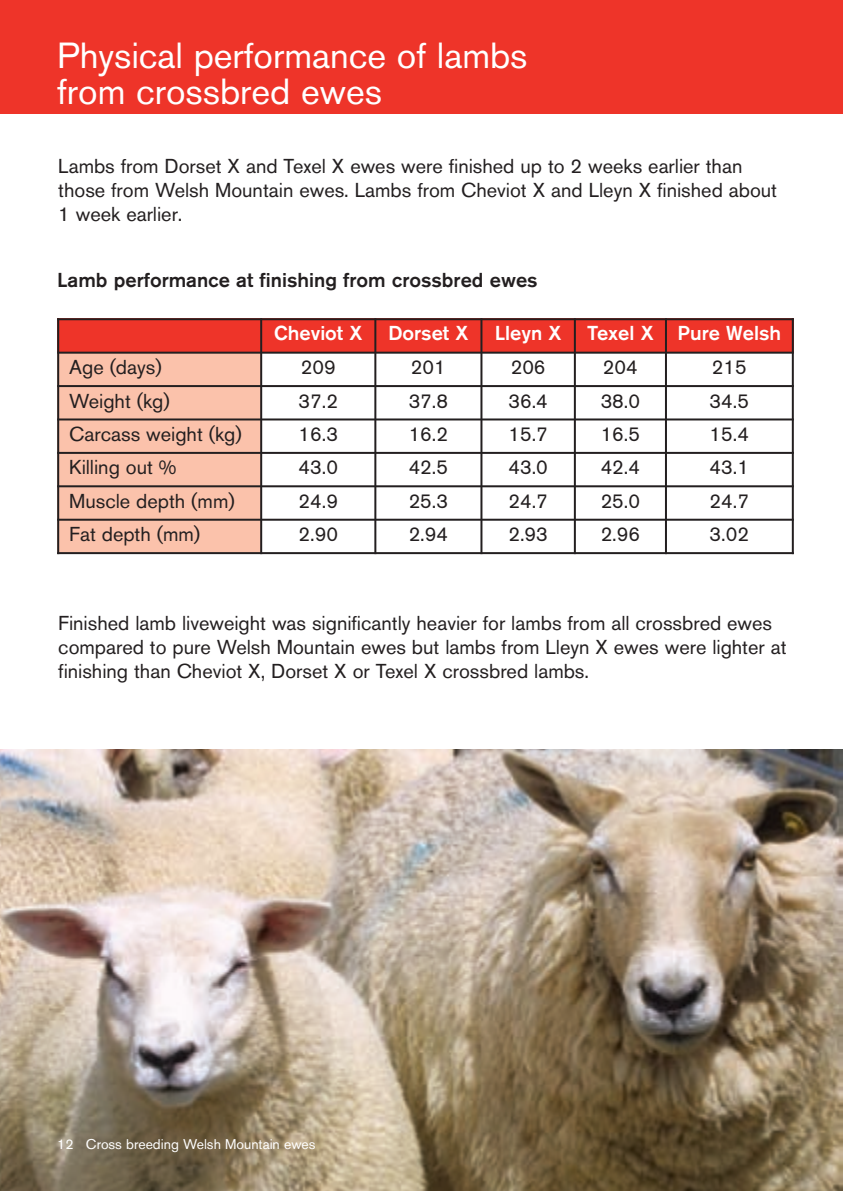
<style>
.page{position:relative;width:843px;height:1191px;background:#fff}
.page>*{position:absolute;margin:0;border:0;box-sizing:border-box;transform-origin:0 0}
.t1{font:36px/36px "Akzidenz Grotesk BQ";color:#fff}
.t2{font:20px/24px "Akzidenz Grotesk BQ";color:#231f20}
.t3{font:500 20px "Akzidenz Grotesk BQ";color:#231f20}
.t4{font:500 20px "Akzidenz Grotesk BQ";color:#fff}
.t5{font:14px "Akzidenz Grotesk BQ";color:#fff}
</style>
<div class="page">
<img style="left:0;top:749px;width:842px;height:441px">
<div style="left:0;top:0;width:843px;height:114px;background:#ee3429"></div>
<div style="left:57px;top:318px;width:204px;height:34px;background:#ee3429"></div>
<div style="left:261px;top:318px;width:114px;height:34px;background:#ee3429"></div>
<div style="left:375px;top:318px;width:106px;height:34px;background:#ee3429"></div>
<div style="left:481px;top:318px;width:94px;height:34px;background:#ee3429"></div>
<div style="left:575px;top:318px;width:91px;height:34px;background:#ee3429"></div>
<div style="left:666px;top:318px;width:128px;height:34px;background:#ee3429"></div>
<div style="left:57px;top:352px;width:204px;height:34px;background:#fbc2ab"></div>
<div style="left:57px;top:386px;width:204px;height:33px;background:#fbc2ab"></div>
<div style="left:57px;top:419px;width:204px;height:34px;background:#fbc2ab"></div>
<div style="left:57px;top:453px;width:204px;height:33px;background:#fbc2ab"></div>
<div style="left:57px;top:486px;width:204px;height:33px;background:#fbc2ab"></div>
<div style="left:57px;top:519px;width:204px;height:35px;background:#fbc2ab"></div>
<hr style="left:57px;top:318px;width:2px;height:236px;background:#231f20">
<hr style="left:260px;top:318px;width:2px;height:236px;background:#231f20">
<hr style="left:374px;top:318px;width:2px;height:236px;background:#231f20">
<hr style="left:480px;top:318px;width:2px;height:236px;background:#231f20">
<hr style="left:574px;top:318px;width:2px;height:236px;background:#231f20">
<hr style="left:665px;top:318px;width:2px;height:236px;background:#231f20">
<hr style="left:792px;top:318px;width:2px;height:236px;background:#231f20">
<hr style="left:57px;top:318px;width:737px;height:2px;background:#231f20">
<hr style="left:57px;top:351px;width:737px;height:2px;background:#231f20">
<hr style="left:57px;top:385px;width:737px;height:2px;background:#231f20">
<hr style="left:57px;top:418px;width:737px;height:2px;background:#231f20">
<hr style="left:57px;top:452px;width:737px;height:2px;background:#231f20">
<hr style="left:57px;top:485px;width:737px;height:2px;background:#231f20">
<hr style="left:57px;top:518px;width:737px;height:2px;background:#231f20">
<hr style="left:57px;top:552px;width:737px;height:2px;background:#231f20">
<h1 class="t1" style="left:57px;top:41px;width:472px">Physical performance of lambs from crossbred ewes</h1>
<p class="t2" style="left:58px;top:157px;width:720px">Lambs from Dorset X and Texel X ewes were finished up to 2 weeks earlier than those from Welsh Mountain ewes. Lambs from Cheviot X and Lleyn X finished about<br>1 week earlier.</p>
<p class="t3" style="left:57px;top:272px;width:482px">Lamb performance at finishing from crossbred ewes</p>
<p class="t4" style="left:274px;top:326px;width:90px">Cheviot X</p>
<p class="t4" style="left:388px;top:326px;width:81px">Dorset X</p>
<p class="t4" style="left:495px;top:326px;width:68px">Lleyn X</p>
<p class="t4" style="left:587px;top:326px;width:196px">Texel X Pure Welsh</p>
<p class="t2" style="left:69px;top:357px;width:94px">Age (days)</p>
<p class="t2" style="left:301px;top:357px;width:36px">209</p>
<p class="t2" style="left:411px;top:357px;width:36px">201</p>
<p class="t2" style="left:511px;top:357px;width:36px">206</p>
<p class="t2" style="left:603px;top:357px;width:36px">204</p>
<p class="t2" style="left:712px;top:357px;width:36px">215</p>
<p class="t2" style="left:69px;top:391px;width:102px">Weight (kg)</p>
<p class="t2" style="left:298px;top:391px;width:41px">37.2</p>
<p class="t2" style="left:409px;top:391px;width:41px">37.8</p>
<p class="t2" style="left:508px;top:391px;width:41px">36.4</p>
<p class="t2" style="left:601px;top:391px;width:41px">38.0</p>
<p class="t2" style="left:710px;top:391px;width:41px">34.5</p>
<p class="t2" style="left:69px;top:424px;width:174px">Carcass weight (kg)</p>
<p class="t2" style="left:298px;top:424px;width:41px">16.3</p>
<p class="t2" style="left:409px;top:424px;width:41px">16.2</p>
<p class="t2" style="left:508px;top:424px;width:41px">15.7</p>
<p class="t2" style="left:601px;top:424px;width:41px">16.5</p>
<p class="t2" style="left:710px;top:424px;width:41px">15.4</p>
<p class="t2" style="left:69px;top:457px;width:109px">Killing out %</p>
<p class="t2" style="left:298px;top:457px;width:41px">43.0</p>
<p class="t2" style="left:409px;top:457px;width:41px">42.5</p>
<p class="t2" style="left:508px;top:457px;width:41px">43.0</p>
<p class="t2" style="left:601px;top:457px;width:41px">42.4</p>
<p class="t2" style="left:710px;top:457px;width:41px">43.1</p>
<p class="t2" style="left:69px;top:491px;width:167px">Muscle depth (mm)</p>
<p class="t2" style="left:298px;top:491px;width:41px">24.9</p>
<p class="t2" style="left:409px;top:491px;width:41px">25.3</p>
<p class="t2" style="left:508px;top:491px;width:41px">24.7</p>
<p class="t2" style="left:601px;top:491px;width:41px">25.0</p>
<p class="t2" style="left:710px;top:491px;width:41px">24.7</p>
<p class="t2" style="left:69px;top:524px;width:133px">Fat depth (mm)</p>
<p class="t2" style="left:298px;top:524px;width:41px">2.90</p>
<p class="t2" style="left:409px;top:524px;width:41px">2.94</p>
<p class="t2" style="left:508px;top:524px;width:41px">2.93</p>
<p class="t2" style="left:601px;top:524px;width:41px">2.96</p>
<p class="t2" style="left:710px;top:524px;width:41px">3.02</p>
<p class="t2" style="left:58px;top:613px;width:730px">Finished lamb liveweight was significantly heavier for lambs from all crossbred ewes compared to pure Welsh Mountain ewes but lambs from Lleyn X ewes were lighter at finishing than Cheviot X, Dorset X or Texel X crossbred lambs.</p>
<p class="t5" style="left:57px;top:1138px;width:260px">12 Cross breeding Welsh Mountain ewes</p>
</div>
